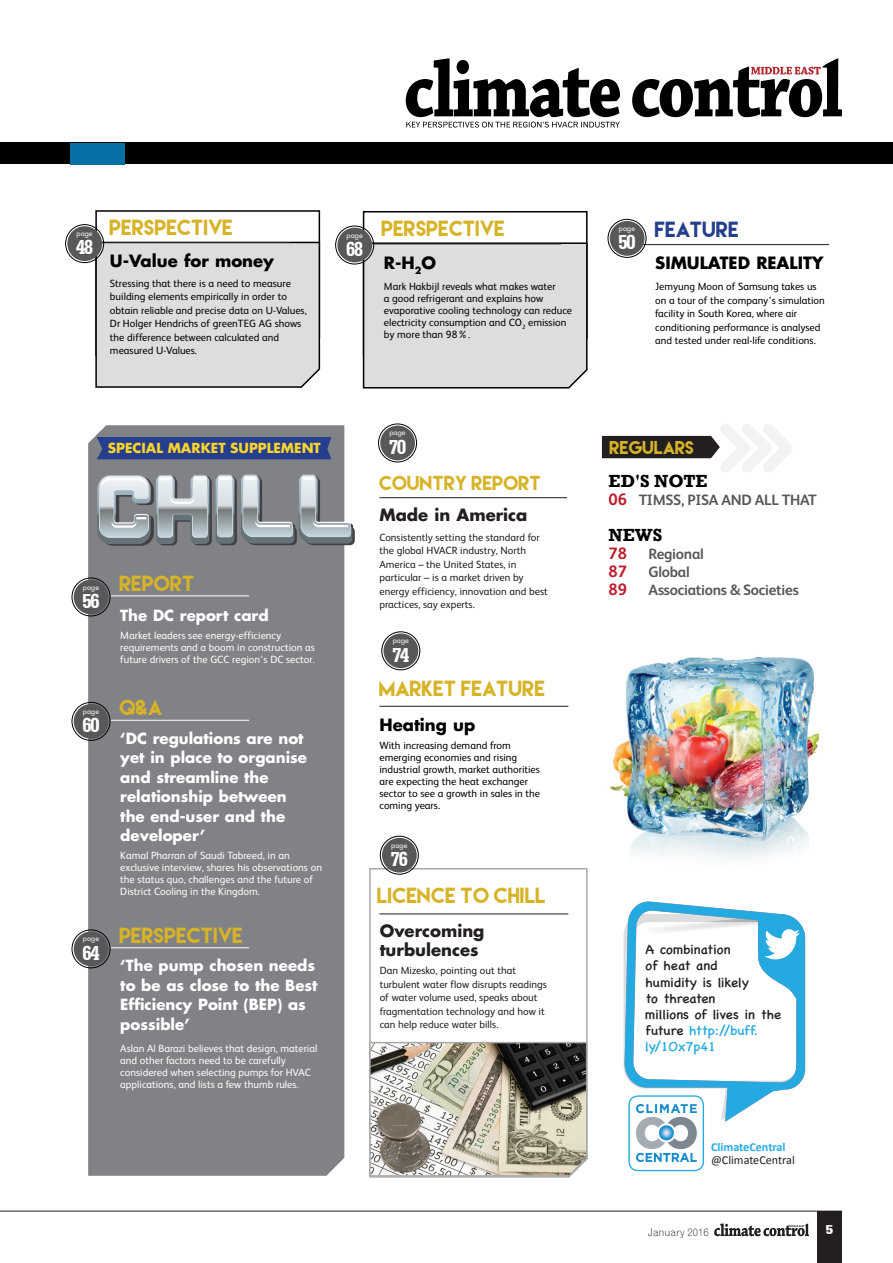
<style>
.page{position:relative;width:893px;height:1263px;background:#fff}
.page>*{position:absolute;margin:0;border:0;box-sizing:border-box;transform-origin:0 0}
.t1{font:700 condensed 21.3px "Serifa BT";letter-spacing:-.08em;color:#fff}
.t2{font:19.5px "Lemon Milk";color:#d7b327}
.t3{font:19.5px "Lemon Milk";color:#253f8e}
.t4{font:18px "Lemon Milk";color:#d7b327}
.t5{font:700 18px "Rockwell";color:#000}
.t6{font:700 16.5px "Futura Std";color:#000}
.t7{font:700 16.5px/19.5px "Futura Std";color:#231f20}
.t8{font:16.5px "Lemon Milk";color:#d7b327}
.t9{font:700 16.5px "FS Albert";color:#be1d2c}
.t10{font:700 15px/19.5px "Futura Std";color:#fff}
.t11{font:700 15px "FS Albert";letter-spacing:-.02em;color:#57585a}
.t12{font:13.5px/16.2px "Chalkboard SE";color:#231f20}
.t13{font:700 13.5px "Futura Std";color:#fdd32b}
.t14{font:900 13.5px "Serifa BT";color:#fff}
.t15{font:12.15px "Calibri";color:#231f20}
.t16{font:700 12.15px "Calibri";color:#24aae1}
.t17{font:10.5px/13.5px "FS Albert";color:#000}
.t18{font:10.5px/12px "FS Albert";color:#fff}
.t19{font:10.5px/13.5px "FS Albert";color:#231f20}
.t20{font:10.5px "Gothic 720 BT Light B";color:#231f20}
.t21{font:7.2px "Futura Std";color:#fff}
.s1{font-size:16.5px;color:#be1d2c}
.s2{color:#24aae1}
</style>
<div class="page">
<svg style="left:632px;top:58px;width:210px;height:59px"></svg>
<svg style="left:406px;top:58px;width:214px;height:70px"></svg>
<svg style="left:362px;top:211px;width:226px;height:178px"></svg>
<svg style="left:95px;top:210px;width:226px;height:178px"></svg>
<svg style="left:369px;top:867px;width:219px;height:311px"></svg>
<svg style="left:369px;top:1041px;width:219px;height:136px;background:#a19d91"></svg>
<div style="left:0;top:143px;width:893px;height:21px;background:#000"></div>
<div style="left:70px;top:143px;width:54px;height:21px;background:#0770a4"></div>
<div style="left:88px;top:425px;width:256px;height:751px;background:#808285"></div>
<svg style="left:97px;top:474px;width:258px;height:72px;background:#9ba2a6"></svg>
<div style="left:97px;top:437px;width:234px;height:22px;background:#253f8e"></div>
<hr style="left:110px;top:720px;width:139px;height:1px;background:#fff">
<hr style="left:110px;top:947px;width:139px;height:1px;background:#fff">
<hr style="left:110px;top:595px;width:139px;height:1px;background:#fff">
<div style="left:74px;top:704px;width:34px;height:35px;background:#57585a;border-radius:50%"></div>
<div style="left:74px;top:931px;width:34px;height:35px;background:#57585a;border-radius:50%"></div>
<div style="left:74px;top:580px;width:34px;height:34px;background:#57585a;border-radius:50%"></div>
<div style="left:72px;top:702px;width:38px;height:39px;border:1px solid #000;border-radius:50%"></div>
<div style="left:72px;top:929px;width:38px;height:39px;border:1px solid #000;border-radius:50%"></div>
<div style="left:72px;top:578px;width:38px;height:38px;border:1px solid #000;border-radius:50%"></div>
<svg style="left:602px;top:424px;width:191px;height:48px"></svg>
<hr style="left:640px;top:244px;width:189px;height:1px;background:#231f20">
<hr style="left:379px;top:706px;width:189px;height:1px;background:#231f20">
<hr style="left:379px;top:913px;width:189px;height:1px;background:#231f20">
<hr style="left:379px;top:497px;width:188px;height:1px;background:#231f20">
<hr style="left:102px;top:242px;width:188px;height:1px;background:#231f20">
<hr style="left:374px;top:244px;width:187px;height:1px;background:#231f20">
<svg style="left:623px;top:901px;width:182px;height:221px"></svg>
<div style="left:629px;top:1096px;width:74px;height:74px;background:#fff;border-radius:9px"></div>
<img style="left:631px;top:1098px;width:71px;height:71px">
<div style="left:628px;top:1095px;width:76px;height:76px;border:1px solid #24aae1;border-radius:9px"></div>
<div style="left:610px;top:221px;width:34px;height:35px;background:#57585a;border-radius:50%"></div>
<div style="left:383px;top:633px;width:35px;height:35px;background:#57585a;border-radius:50%"></div>
<div style="left:380px;top:426px;width:35px;height:34px;background:#57585a;border-radius:50%"></div>
<div style="left:382px;top:838px;width:35px;height:34px;background:#57585a;border-radius:50%"></div>
<div style="left:67px;top:226px;width:35px;height:35px;background:#57585a;border-radius:50%"></div>
<div style="left:337px;top:228px;width:35px;height:34px;background:#57585a;border-radius:50%"></div>
<div style="left:608px;top:219px;width:38px;height:39px;border:1px solid #000;border-radius:50%"></div>
<div style="left:381px;top:631px;width:39px;height:39px;border:1px solid #000;border-radius:50%"></div>
<div style="left:378px;top:424px;width:39px;height:38px;border:1px solid #000;border-radius:50%"></div>
<div style="left:380px;top:836px;width:39px;height:38px;border:1px solid #000;border-radius:50%"></div>
<div style="left:65px;top:224px;width:39px;height:39px;border:1px solid #000;border-radius:50%"></div>
<div style="left:335px;top:226px;width:39px;height:38px;border:1px solid #000;border-radius:50%"></div>
<img style="left:610px;top:656px;width:209px;height:203px">
<div style="left:817px;top:1211px;width:25px;height:52px;background:#231f20"></div>
<svg style="left:714px;top:1223px;width:95px;height:13px"></svg>
<hr style="left:0;top:1211px;width:842px;height:1px;background:#231f20">
<h2 class="t2" style="left:110px;top:217px;width:125px">PERSPECTIVE</h2>
<h2 class="t2" style="left:382px;top:219px;width:125px">PERSPECTIVE</h2>
<p class="t21" style="left:619px;top:224px;width:18px">page</p>
<p class="t21" style="left:77px;top:229px;width:18px">page</p>
<p class="t21" style="left:347px;top:230px;width:18px">page</p>
<h1 class="t1" style="left:618px;top:229px;width:19px">50</h1>
<h1 class="t1" style="left:76px;top:234px;width:19px">48</h1>
<h1 class="t1" style="left:346px;top:236px;width:19px">68</h1>
<h3 class="t6" style="left:110px;top:250px;width:166px">U-Value for money</h3>
<p class="t17" style="left:110px;top:276px;width:198px">Stressing that there is a need to measure building elements empirically in order to obtain reliable and precise data on U-Values, Dr Holger Hendrichs of greenTEG AG shows the difference between calculated and measured U-Values.</p>
<h3 class="t6" style="left:384px;top:251px;width:54px">R-H<sub>2</sub>O</h3>
<p class="t17" style="left:384px;top:280px;width:190px;line-height:12px">Mark Hakbijl reveals what makes water<br>a good refrigerant and explains how evaporative cooling technology can reduce electricity consumption and CO<sub>2</sub> emission by more than 98%.</p>
<h2 class="t3" style="left:655px;top:220px;width:86px">FEATURE</h2>
<h3 class="t6" style="left:655px;top:252px;width:170px">SIMULATED REALITY</h3>
<p class="t17" style="left:655px;top:280px;width:171px">Jemyung Moon of Samsung takes us on a tour of the company’s simulation facility in South Korea, where air conditioning performance is analysed and tested under real-life conditions.</p>
<p class="t21" style="left:389px;top:428px;width:18px">page</p>
<p class="t13" style="left:108px;top:439px;width:214px">SPECIAL MARKET SUPPLEMENT</p>
<p class="t21" style="left:83px;top:582px;width:18px">page</p>
<h1 class="t1" style="left:82px;top:588px;width:19px">56</h1>
<p class="t21" style="left:83px;top:707px;width:18px">page</p>
<h1 class="t1" style="left:82px;top:712px;width:19px">60</h1>
<p class="t21" style="left:83px;top:934px;width:18px">page</p>
<h1 class="t1" style="left:82px;top:940px;width:19px">64</h1>
<h2 class="t2" style="left:120px;top:573px;width:77px">REPORT</h2>
<h3 class="t10" style="left:120px;top:605px;width:150px">The DC report card</h3>
<p class="t18" style="left:120px;top:629px;width:196px">Market leaders see energy-efficiency requirements and a boom in construction as future drivers of the GCC region’s DC sector.</p>
<h2 class="t2" style="left:120px;top:697px;width:44px">Q&amp;A</h2>
<h3 class="t10" style="left:120px;top:728px;width:188px">‘DC regulations are not yet in place to organise and streamline the relationship between the end-user and the developer’</h3>
<p class="t18" style="left:120px;top:849px;width:203px">Kamal Pharran of Saudi Tabreed, in an exclusive interview, shares his observations on the status quo, challenges and the future of District Cooling in the Kingdom.</p>
<h2 class="t2" style="left:120px;top:925px;width:125px">PERSPECTIVE</h2>
<h3 class="t10" style="left:120px;top:956px;width:199px">‘The pump chosen needs to be as close to the Best<br>Efficiency Point (BEP) as possible’</h3>
<p class="t18" style="left:120px;top:1042px;width:199px">Aslan Al Barazi believes that design, material and other factors need to be carefully considered when selecting pumps for HVAC applications, and lists a few thumb rules.</p>
<h1 class="t1" style="left:389px;top:434px;width:19px">70</h1>
<h3 class="t4" style="left:379px;top:473px;width:163px">COUNTRY REPORT</h3>
<h3 class="t7" style="left:379px;top:505px;width:150px">Made in America</h3>
<p class="t19" style="left:379px;top:530px;width:170px">Consistently setting the standard for the global HVACR industry, North America – the United States, in particular – is a market driven by energy efficiency, innovation and best practices, say experts.</p>
<p class="t21" style="left:393px;top:636px;width:18px">page</p>
<h1 class="t1" style="left:392px;top:642px;width:19px">74</h1>
<h2 class="t2" style="left:379px;top:678px;width:168px">MARKET FEATURE</h2>
<h3 class="t6" style="left:379px;top:714px;width:97px">Heating up</h3>
<p class="t17" style="left:379px;top:739px;width:162px;line-height:12px">With increasing demand from emerging economies and rising industrial growth, market authorities are expecting the heat exchanger sector to see a growth in sales in the coming years.</p>
<p class="t21" style="left:391px;top:840px;width:18px">page</p>
<h1 class="t1" style="left:390px;top:846px;width:19px">76</h1>
<h2 class="t2" style="left:378px;top:886px;width:170px">LICENCE TO CHILL</h2>
<h3 class="t7" style="left:380px;top:920px;width:106px">Overcoming turbulences</h3>
<p class="t19" style="left:380px;top:964px;width:169px">Dan Mizesko, pointing out that turbulent water flow disrupts readings of water volume used, speaks about fragmentation technology and how it can help reduce water bills.</p>
<h3 class="t8" style="left:610px;top:439px;width:86px">REGULARS</h3>
<h3 class="t5" style="left:609px;top:470px;width:99px">ED'S NOTE</h3>
<h3 class="t11" style="left:609px;top:491px;width:201px"><span class="s1">06</span> TIMSS, PISA and all that</h3>
<h3 class="t5" style="left:609px;top:524px;width:54px">NEWS</h3>
<h3 class="t9" style="left:609px;top:544px;width:20px">78</h3>
<h3 class="t11" style="left:649px;top:545px;width:57px">Regional</h3>
<h3 class="t9" style="left:609px;top:562px;width:20px">87</h3>
<h3 class="t11" style="left:649px;top:563px;width:43px">Global</h3>
<h3 class="t9" style="left:609px;top:580px;width:20px">89</h3>
<h3 class="t11" style="left:649px;top:581px;width:152px">Associations &amp; Societies</h3>
<p class="t12" style="left:645px;top:941px;width:105px">A combination<br>of heat and humidity is likely to threaten</p>
<p class="t12" style="left:645px;top:1005px;width:138px">millions of lives in the future <span class="s2">http://buff. ly/1Ox7p41</span></p>
<p class="t16" style="left:711px;top:1139px;width:76px">ClimateCentral</p>
<p class="t15" style="left:711px;top:1152px;width:85px">@ClimateCentral</p>
<p class="t20" style="left:648px;top:1226px;width:62px">January 2016</p>
<p class="t14" style="left:825px;top:1221px;width:9px">5</p>
</div>
